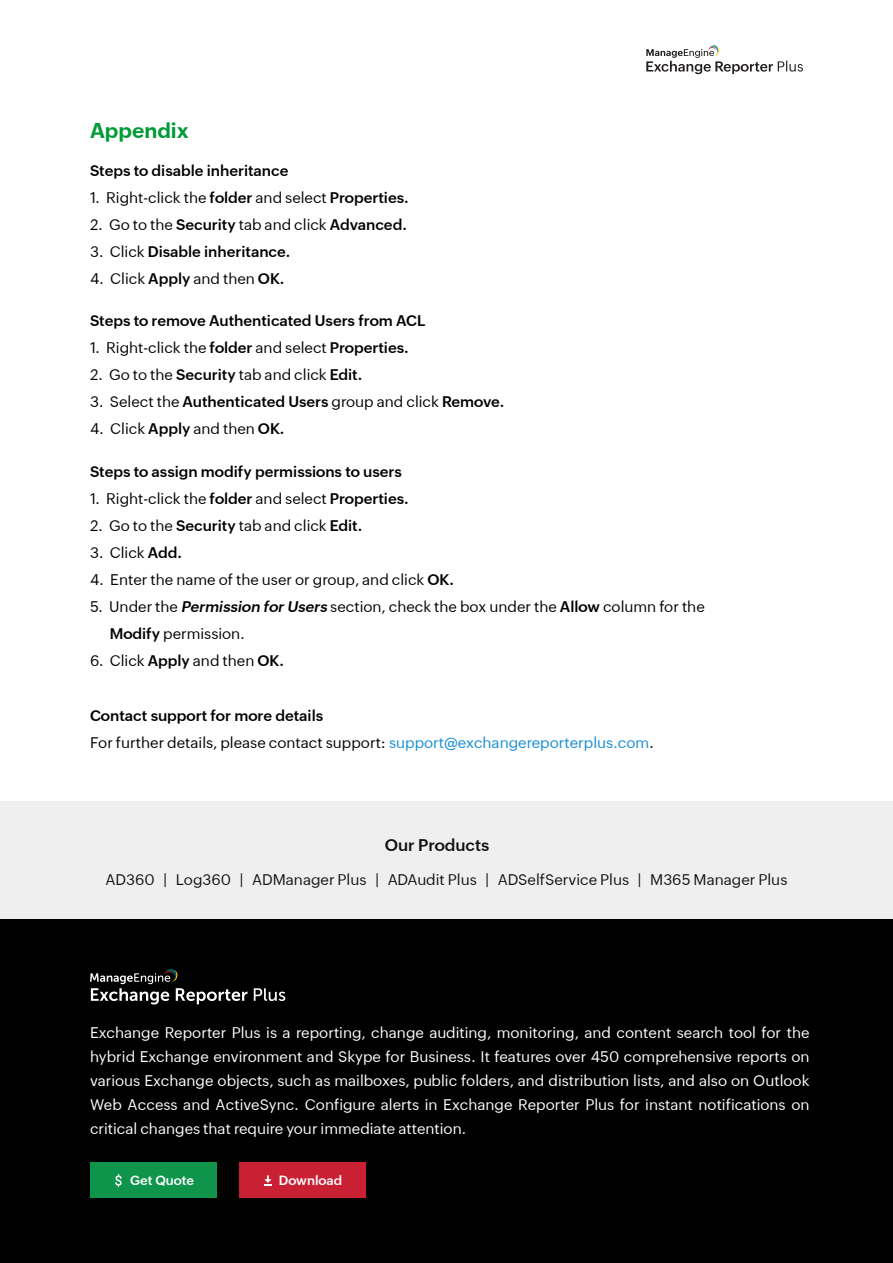
<style>
.page{position:relative;width:893px;height:1263px;background:#fff}
.page>*{position:absolute;margin:0;border:0;box-sizing:border-box;transform-origin:0 0}
.t1{font:700 21px "Zoho Puvi";color:#009b37}
.t2{font:600 16.5px "Zoho Puvi";color:#121212}
.t3{font:15px/27px "Zoho Puvi";color:#000}
.t4{font:15px/24px "Zoho Puvi";color:#fff;text-align:justify}
.t5{font:600 15px "Zoho Puvi";color:#000}
.t6{font:15px "Zoho Puvi";color:#121212}
.t7{font:600 13.05px "Zoho Puvi";color:#fff}
.s1{font-weight:600}
.s2{font-weight:400}
.s3{font-weight:600;font-style:italic}
.s4{color:#138cd6}
</style>
<div class="page">
<div style="left:0;top:801px;width:893px;height:121px;background:#efefef"></div>
<div style="left:0;top:920px;width:893px;height:343px;background:#000"></div>
<div style="left:90px;top:1163px;width:127px;height:35px;background:#0e944b"></div>
<svg style="left:115px;top:1174px;width:7px;height:13px"></svg>
<div style="left:239px;top:1163px;width:127px;height:35px;background:#c92033"></div>
<svg style="left:264px;top:1175px;width:8px;height:10px"></svg>
<svg style="left:254px;top:988px;width:31px;height:13px"></svg>
<svg style="left:90px;top:968px;width:157px;height:36px"></svg>
<svg style="left:646px;top:45px;width:157px;height:29px"></svg>
<h1 class="t1" style="left:90px;top:115px;width:100px">Appendix</h1>
<p class="t5" style="left:90px;top:160px;width:200px">Steps to disable inheritance</p>
<p class="t3" style="left:90px;top:183px;width:320px">1. Right-click the <span class="s1">folder</span> and select <span class="s1">Properties.</span></p>
<p class="t3" style="left:90px;top:210px;width:319px">2. Go to the <span class="s1">Security</span> tab and click <span class="s1">Advanced.</span></p>
<p class="t5" style="left:90px;top:241px;width:202px"><span class="s2">3. Click</span> Disable inheritance.</p>
<p class="t3" style="left:90px;top:264px;width:196px">4. Click <span class="s1">Apply</span> and then <span class="s1">OK.</span></p>
<p class="t5" style="left:90px;top:310px;width:337px">Steps to remove Authenticated Users from ACL</p>
<p class="t3" style="left:90px;top:333px;width:320px">1. Right-click the <span class="s1">folder</span> and select <span class="s1">Properties.</span></p>
<p class="t3" style="left:90px;top:360px;width:274px">2. Go to the <span class="s1">Security</span> tab and click <span class="s1">Edit.</span></p>
<p class="t5" style="left:90px;top:391px;width:416px"><span class="s2">3. Select the</span> Authenticated Users <span class="s2">group and click</span> Remove.</p>
<p class="t3" style="left:90px;top:414px;width:196px">4. Click <span class="s1">Apply</span> and then <span class="s1">OK.</span></p>
<p class="t5" style="left:90px;top:460px;width:313px">Steps to assign modify permissions to users</p>
<p class="t3" style="left:90px;top:483px;width:320px">1. Right-click the <span class="s1">folder</span> and select <span class="s1">Properties.</span></p>
<p class="t3" style="left:90px;top:510px;width:274px">2. Go to the <span class="s1">Security</span> tab and click <span class="s1">Edit.</span></p>
<p class="t3" style="left:90px;top:537px;width:94px">3. Click <span class="s1">Add.</span></p>
<p class="t3" style="left:90px;top:564px;width:366px">4. Enter the name of the user or group, and click <span class="s1">OK.</span></p>
<p class="t3" style="left:110px;top:591px;width:596px;text-indent:-20px">5. Under the <span class="s3">Permission for Users</span> section, check the box under the <span class="s1">Allow</span> column for the<br><span class="s1">Modify</span> permission.</p>
<p class="t3" style="left:90px;top:645px;width:196px">6. Click <span class="s1">Apply</span> and then <span class="s1">OK.</span></p>
<p class="t3" style="left:90px;top:701px;width:566px"><span class="s1">Contact support for more details<br></span>For further details, please contact support: <span class="s4">support@exchangereporterplus.com</span>.</p>
<p class="t2" style="left:385px;top:833px;width:106px">Our Products</p>
<p class="t6" style="left:106px;top:868px;width:683px">AD360 | Log360 | ADManager Plus | ADAudit Plus | ADSelfService Plus | M365 Manager Plus</p>
<p class="t4" style="left:90px;top:1019px;width:721px">Exchange Reporter Plus is a reporting, change auditing, monitoring, and content search tool for the hybrid Exchange environment and Skype for Business. It features over 450 comprehensive reports on various Exchange objects, such as mailboxes, public folders, and distribution lists, and also on Outlook Web Access and ActiveSync. Configure alerts in Exchange Reporter Plus for instant notifications on critical changes that require your immediate attention.</p>
<p class="t7" style="left:130px;top:1170px;width:65px">Get Quote</p>
<p class="t7" style="left:279px;top:1171px;width:65px">Download</p>
</div>
